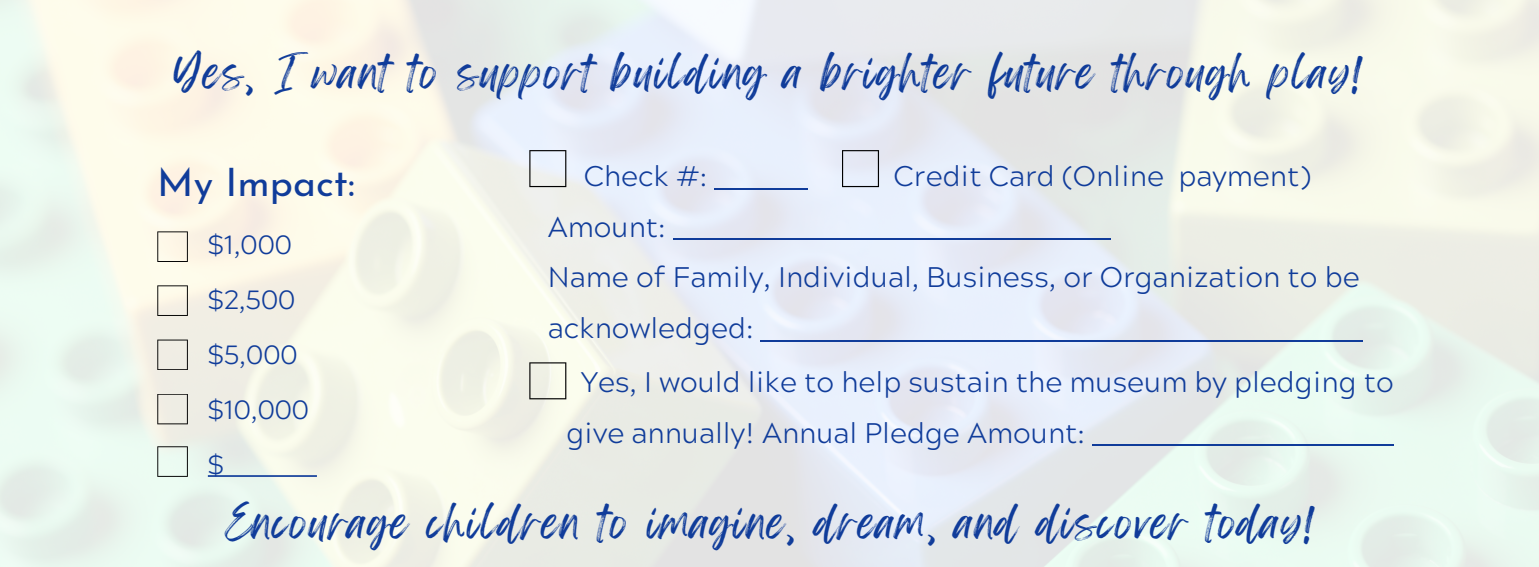
<style>
.page{position:relative;width:1539px;height:567px;background:#fff}
.page>*{position:absolute;margin:0;border:0;box-sizing:border-box;transform-origin:0 0}
.t1{font:39.15px "Josefin Sans";color:#103c9a}
.t2{font:38.25px "Feeling Passionate";letter-spacing:.06em;color:#103c9a}
.t3{font:300 28.35px/50.6px "Acherus Grotesque";color:#103c9a}
.t4{font:300 26.32px "Acherus Grotesque";color:#103c9a}
</style>
<div class="page">
<img style="left:0;top:0;width:1539px;height:567px">
<hr style="left:714px;top:188px;width:94px;height:1px;background:#103c9a">
<hr style="left:673px;top:238px;width:437px;height:2px;background:#103c9a">
<hr style="left:761px;top:340px;width:602px;height:1px;background:#103c9a">
<svg style="left:529px;top:150px;width:37px;height:37px"></svg>
<svg style="left:842px;top:150px;width:37px;height:37px"></svg>
<svg style="left:157px;top:231px;width:31px;height:31px"></svg>
<svg style="left:157px;top:285px;width:31px;height:31px"></svg>
<svg style="left:157px;top:340px;width:31px;height:30px"></svg>
<svg style="left:157px;top:394px;width:31px;height:30px"></svg>
<svg style="left:157px;top:446px;width:31px;height:31px"></svg>
<hr style="left:208px;top:475px;width:109px;height:2px;background:#103c9a">
<svg style="left:529px;top:362px;width:37px;height:37px"></svg>
<hr style="left:1092px;top:444px;width:301px;height:2px;background:#103c9a">
<p class="t2" style="left:174px;top:42px;width:1190px">Yes, I want to support building a brighter future through play!</p>
<p class="t1" style="left:157px;top:167px;width:199px">My Impact:</p>
<p class="t4" style="left:208px;top:234px;width:86px">$1,000</p>
<p class="t4" style="left:208px;top:289px;width:89px">$2,500</p>
<p class="t4" style="left:208px;top:344px;width:91px">$5,000</p>
<p class="t4" style="left:208px;top:399px;width:103px">$10,000</p>
<p class="t4" style="left:208px;top:454px;width:18px">$</p>
<p class="t3" style="left:584px;top:155px;width:125px">Check #:</p>
<p class="t3" style="left:894px;top:155px;width:418px">Credit Card (Online payment)</p>
<p class="t3" style="left:548px;top:205px;width:119px">Amount:</p>
<p class="t3" style="left:548px;top:256px;width:813px">Name of Family, Individual, Business, or Organization to be acknowledged:</p>
<p class="t3" style="left:566px;top:361px;width:829px;text-indent:14px">Yes, I would like to help sustain the museum by pledging to give annually! Annual Pledge Amount:</p>
<p class="t2" style="left:225px;top:491px;width:1090px">Encourage children to imagine, dream, and discover today!</p>
</div>
